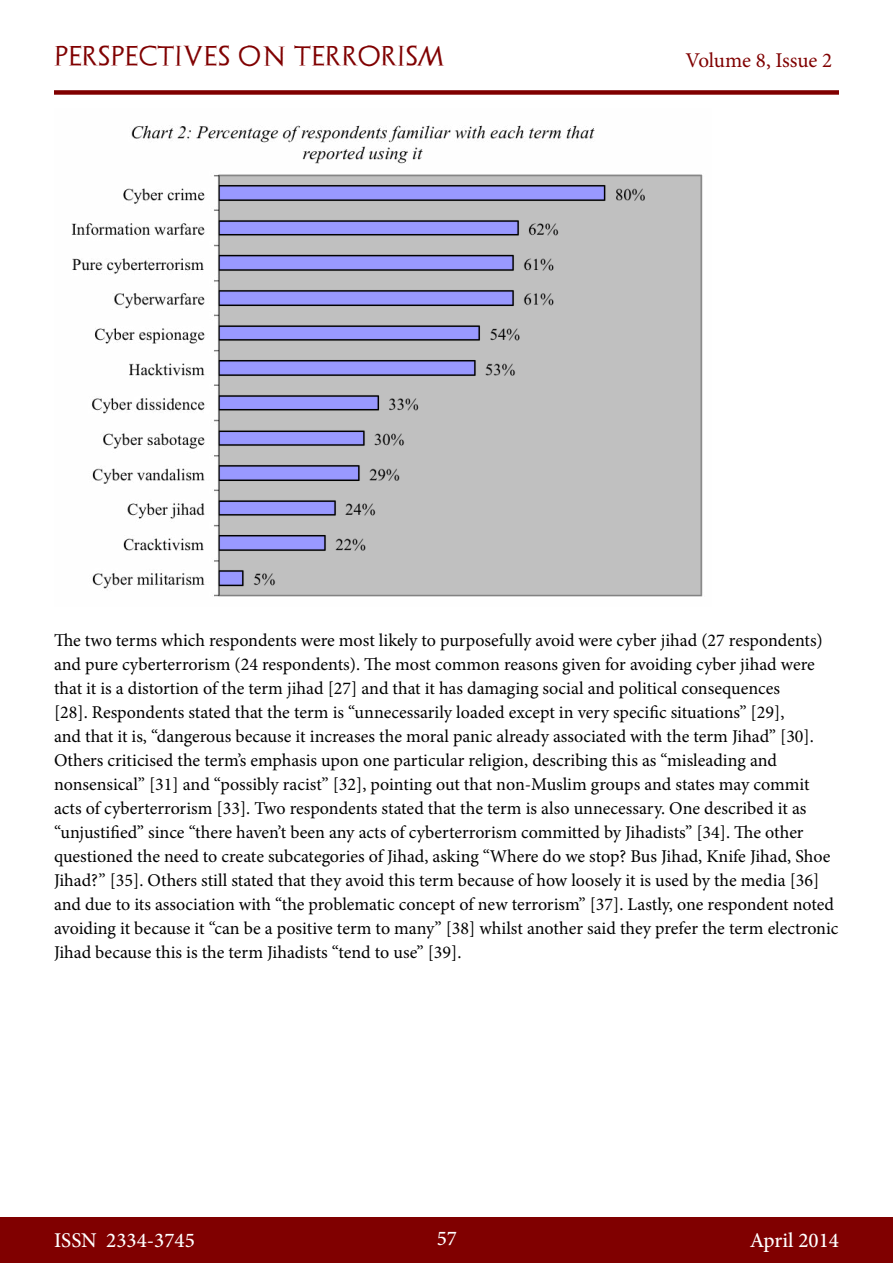
<style>
.page{position:relative;width:893px;height:1263px;background:#fff}
.page>*{position:absolute;margin:0;border:0;box-sizing:border-box;transform-origin:0 0}
.t1{font:500 21px "Minion Pro";color:#fff}
.t2{font:21px "Archeologicaps";letter-spacing:.045em;color:#800000}
.t3{font:21px "Minion Pro";letter-spacing:-.005em;color:#800000}
.t4{font:18px/24px "Minion Pro";color:#000}
</style>
<div class="page">
<div style="left:0;top:1217px;width:893px;height:46px;background:#800000"></div>
<div style="left:54px;top:90px;width:785px;height:5px;background:#800000"></div>
<img style="left:71px;top:125px;width:632px;height:472px">
<p class="t2" style="left:54px;top:43px;width:392px">PERSPECTIVES ON TERRORISM</p>
<p class="t3" style="left:686px;top:46px;width:148px">Volume 8, Issue 2</p>
<p class="t4" style="left:54px;top:628px;width:786px">The two terms which respondents were most likely to purposefully avoid were cyber jihad (27 respondents) and pure cyberterrorism (24 respondents). The most common reasons given for avoiding cyber jihad were that it is a distortion of the term jihad [27] and that it has damaging social and political consequences<br>[28]. Respondents stated that the term is “unnecessarily loaded except in very specific situations” [29],<br>and that it is, “dangerous because it increases the moral panic already associated with the term Jihad” [30].<br>Others criticised the term’s emphasis upon one particular religion, describing this as “misleading and nonsensical” [31] and “possibly racist” [32], pointing out that non-Muslim groups and states may commit acts of cyberterrorism [33]. Two respondents stated that the term is also unnecessary. One described it as “unjustified” since “there haven’t been any acts of cyberterrorism committed by Jihadists” [34]. The other questioned the need to create subcategories of Jihad, asking “Where do we stop? Bus Jihad, Knife Jihad, Shoe Jihad?” [35]. Others still stated that they avoid this term because of how loosely it is used by the media [36] and due to its association with “the problematic concept of new terrorism” [37]. Lastly, one respondent noted avoiding it because it “can be a positive term to many” [38] whilst another said they prefer the term electronic Jihad because this is the term Jihadists “tend to use” [39].</p>
<p class="t1" style="left:54px;top:1226px;width:142px">ISSN 2334-3745</p>
<p class="t1" style="left:437px;top:1224px;width:22px">57</p>
<p class="t1" style="left:750px;top:1226px;width:91px">April 2014</p>
</div>
